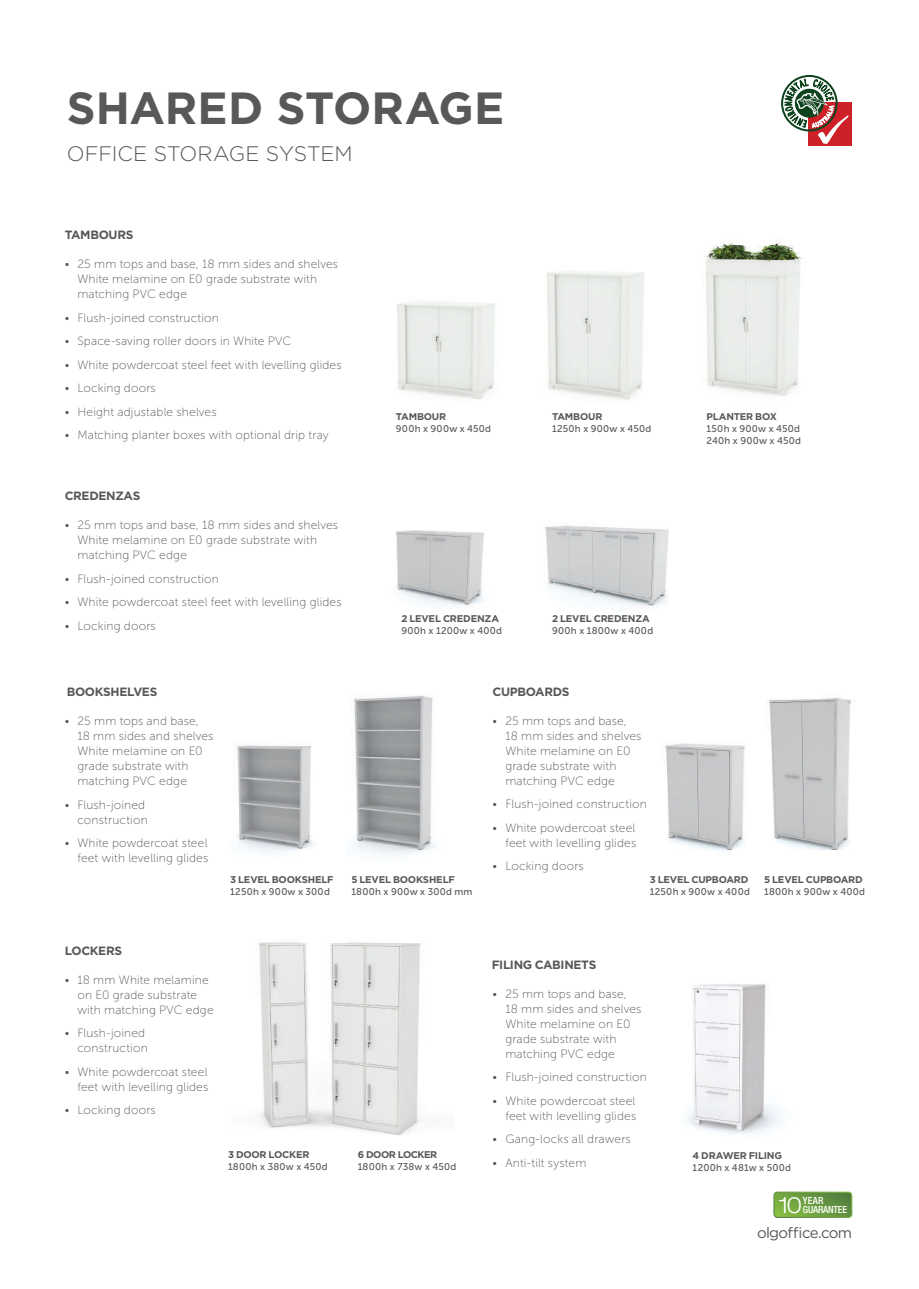
<style>
.page{position:relative;width:919px;height:1289px;background:#fff}
.page>*{position:absolute;margin:0;border:0;box-sizing:border-box;transform-origin:0 0}
.t1{font:700 45px "Gotham";color:#57585a}
.t2{font:300 expanded 22.5px "Helvetica Neue";color:#fff}
.t3{font:300 21px "Gotham";letter-spacing:-.005em;color:#57585a}
.t4{font:15px "Gotham";letter-spacing:-.045em;color:#57585a}
.t5{font:12px/15px "Museo Sans 100";letter-spacing:.015em;color:#57585a}
.t6{font:700 12px "Gotham";letter-spacing:-.03em;color:#57585a}
.t7{font:500 condensed 9.9px/8.6px "Helvetica Neue";letter-spacing:-.02em;color:#fff}
.t8{font:9.75px/12px "Museo Sans 500";letter-spacing:.025em;color:#57585a}
.t9{font:700 9.75px "Gotham";letter-spacing:-.025em;color:#57585a}
.t10{font:700 9.75px "Gotham";letter-spacing:-.05em;color:#57585a}
</style>
<div class="page">
<img style="left:259px;top:942px;width:163px;height:194px">
<img style="left:546px;top:271px;width:98px;height:129px">
<img style="left:705px;top:239px;width:97px;height:157px">
<img style="left:396px;top:301px;width:99px;height:99px">
<img style="left:687px;top:984px;width:93px;height:150px">
<div style="left:808px;top:102px;width:44px;height:44px;background:#cd2027"></div>
<svg style="left:781px;top:75px;width:68px;height:69px"></svg>
<img style="left:545px;top:525px;width:124px;height:82px">
<img style="left:396px;top:530px;width:89px;height:77px">
<img style="left:352px;top:694px;width:83px;height:164px">
<img style="left:769px;top:698px;width:84px;height:151px">
<img style="left:236px;top:745px;width:78px;height:109px">
<img style="left:665px;top:743px;width:80px;height:108px">
<svg style="left:773px;top:1193px;width:78px;height:24px;background:#699b40"></svg>
<div style="left:773px;top:1191px;width:79px;height:26px;border:1px solid #fff;border-radius:3px"></div>
<h1 class="t1" style="left:67px;top:78px;width:439px">SHARED STORAGE</h1>
<h3 class="t3" style="left:67px;top:140px;width:287px">OFFICE STORAGE SYSTEM</h3>
<p class="t6" style="left:65px;top:227px;width:70px">TAMBOURS</p>
<p class="t5" style="left:77px;top:256px;width:262px;text-indent:-13px">• 25 mm tops and base, 18 mm sides and shelves<br>White melamine on E0 grade substrate with matching PVC edge</p>
<p class="t5" style="left:65px;top:310px;width:156px">• Flush-joined construction</p>
<p class="t5" style="left:65px;top:333px;width:228px">• Space-saving roller doors in White PVC</p>
<p class="t5" style="left:65px;top:357px;width:278px">• White powdercoat steel feet with levelling glides</p>
<p class="t5" style="left:65px;top:381px;width:93px">• Locking doors</p>
<p class="t5" style="left:65px;top:404px;width:153px">• Height adjustable shelves</p>
<p class="t5" style="left:65px;top:428px;width:265px">• Matching planter boxes with optional drip tray</p>
<p class="t6" style="left:65px;top:488px;width:77px">CREDENZAS</p>
<p class="t5" style="left:77px;top:517px;width:262px;text-indent:-13px">• 25 mm tops and base, 18 mm sides and shelves<br>White melamine on E0 grade substrate with matching PVC edge</p>
<p class="t5" style="left:65px;top:571px;width:156px">• Flush-joined construction</p>
<p class="t5" style="left:65px;top:594px;width:278px">• White powdercoat steel feet with levelling glides</p>
<p class="t5" style="left:65px;top:618px;width:93px">• Locking doors</p>
<p class="t9" style="left:396px;top:410px;width:52px">TAMBOUR</p>
<p class="t8" style="left:396px;top:423px;width:97px">900h x 900w x 450d</p>
<p class="t9" style="left:401px;top:612px;width:99px">2 LEVEL CREDENZA</p>
<p class="t8" style="left:401px;top:625px;width:102px">900h x 1200w x 400d</p>
<p class="t9" style="left:552px;top:410px;width:52px">TAMBOUR</p>
<p class="t8" style="left:552px;top:423px;width:101px">1250h x 900w x 450d</p>
<p class="t9" style="left:552px;top:612px;width:99px">2 LEVEL CREDENZA</p>
<p class="t8" style="left:552px;top:625px;width:103px">900h x 1800w x 400d</p>
<p class="t6" style="left:67px;top:683px;width:92px">BOOKSHELVES</p>
<p class="t6" style="left:492px;top:683px;width:78px">CUPBOARDS</p>
<p class="t5" style="left:505px;top:713px;width:137px;text-indent:-13px">• 25 mm tops and base,<br>18 mm sides and shelves<br>White melamine on E0 grade substrate with matching PVC edge</p>
<p class="t5" style="left:492px;top:797px;width:156px">• Flush-joined construction</p>
<p class="t5" style="left:492px;top:820px;width:145px;text-align:right">• White powdercoat steel feet with levelling glides</p>
<p class="t5" style="left:492px;top:859px;width:93px">• Locking doors</p>
<p class="t5" style="left:77px;top:713px;width:137px;text-indent:-13px">• 25 mm tops and base,<br>18 mm sides and shelves<br>White melamine on E0 grade substrate with matching PVC edge</p>
<p class="t5" style="left:65px;top:797px;width:85px;text-align:right">• Flush-joined construction</p>
<p class="t5" style="left:65px;top:835px;width:145px;text-align:right">• White powdercoat steel feet with levelling glides</p>
<p class="t9" style="left:706px;top:410px;width:72px">PLANTER BOX</p>
<p class="t8" style="left:706px;top:423px;width:96px">150h x 900w x 450d<br>240h x 900w x 450d</p>
<p class="t9" style="left:230px;top:872px;width:105px">3 LEVEL BOOKSHELF</p>
<p class="t8" style="left:230px;top:885px;width:101px">1250h x 900w x 300d</p>
<p class="t9" style="left:351px;top:872px;width:105px">5 LEVEL BOOKSHELF</p>
<p class="t8" style="left:351px;top:885px;width:123px">1800h x 900w x 300d mm</p>
<p class="t6" style="left:65px;top:942px;width:59px">LOCKERS</p>
<p class="t5" style="left:77px;top:972px;width:138px;text-indent:-13px">• 18 mm White melamine on E0 grade substrate with matching PVC edge</p>
<p class="t5" style="left:65px;top:1025px;width:85px;text-align:right">• Flush-joined construction</p>
<p class="t5" style="left:65px;top:1064px;width:145px;text-align:right">• White powdercoat steel feet with levelling glides</p>
<p class="t5" style="left:65px;top:1102px;width:93px">• Locking doors</p>
<p class="t9" style="left:228px;top:1147px;width:83px">3 DOOR LOCKER</p>
<p class="t8" style="left:228px;top:1160px;width:101px">1800h x 380w x 450d</p>
<p class="t10" style="left:357px;top:1147px;width:81px">6 DOOR LOCKER</p>
<p class="t8" style="left:357px;top:1160px;width:100px">1800h x 738w x 450d</p>
<p class="t9" style="left:649px;top:872px;width:100px">3 LEVEL CUPBOARD</p>
<p class="t8" style="left:649px;top:885px;width:102px">1250h x 900w x 400d</p>
<p class="t9" style="left:764px;top:872px;width:100px">5 LEVEL CUPBOARD</p>
<p class="t8" style="left:764px;top:885px;width:103px">1800h x 900w x 400d</p>
<p class="t6" style="left:491px;top:956px;width:106px">FILING CABINETS</p>
<p class="t5" style="left:505px;top:986px;width:137px;text-indent:-13px">• 25 mm tops and base,<br>18 mm sides and shelves<br>White melamine on E0 grade substrate with matching PVC edge</p>
<p class="t5" style="left:492px;top:1069px;width:156px">• Flush-joined construction</p>
<p class="t5" style="left:492px;top:1093px;width:145px;text-align:right">• White powdercoat steel feet with levelling glides</p>
<p class="t5" style="left:492px;top:1131px;width:140px">• Gang-locks all drawers</p>
<p class="t5" style="left:492px;top:1155px;width:95px">• Anti-tilt system</p>
<p class="t9" style="left:692px;top:1149px;width:91px">4 DRAWER FILING</p>
<p class="t8" style="left:692px;top:1161px;width:100px">1200h x 481w x 500d</p>
<h2 class="t2" style="left:778px;top:1191px;width:25px">10</h2>
<p class="t7" style="left:802px;top:1196px;width:46px">YEAR<br>GUARANTEE</p>
<p class="t4" style="left:757px;top:1222px;width:97px">olgoffice.com</p>
</div>
